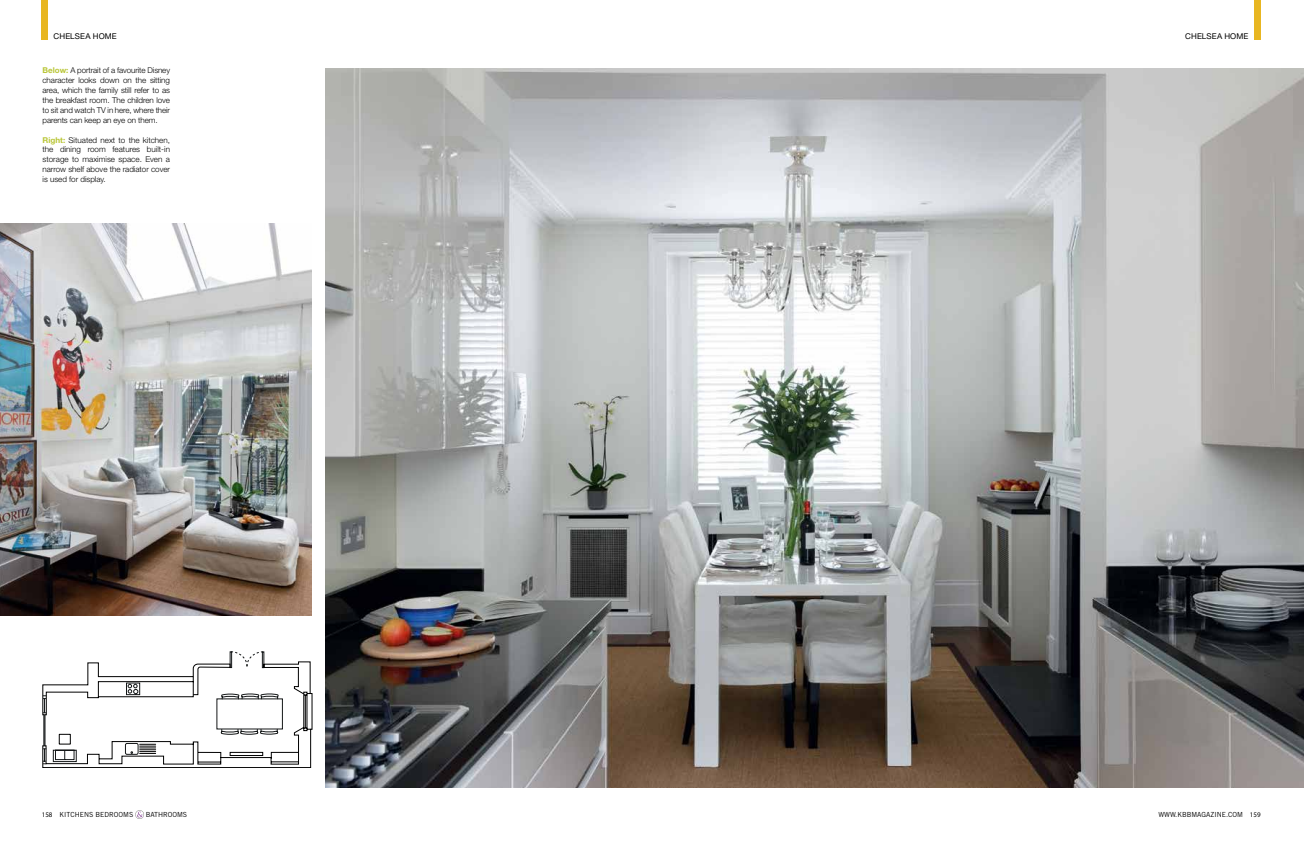
<style>
.page{position:relative;width:1304px;height:842px;background:#fff}
.page>*{position:absolute;margin:0;border:0;box-sizing:border-box;transform-origin:0 0}
.t1{font:300 8px/9.9px "Helvetica Neue LT";letter-spacing:-.01em;color:#000;text-align:justify}
.t2{font:8px "Helvetica Neue LT";letter-spacing:.015em;color:#000}
.t3{font:7px "Trade Gothic LT";color:#000}
.s1{font-weight:700;color:#b8c534}
.s2{font-family:"Myriad Pro"}
</style>
<div class="page">
<img style="left:326px;top:68px;width:977px;height:719px">
<svg style="left:43px;top:651px;width:269px;height:117px"></svg>
<img style="left:0;top:224px;width:312px;height:392px">
<div style="left:1255px;top:1px;width:6px;height:38px;background:#e8b621"></div>
<div style="left:42px;top:1px;width:6px;height:38px;background:#e8b621"></div>
<svg style="left:135px;top:810px;width:9px;height:9px"></svg>
<p class="t2" style="left:54px;top:31px;width:65px">CHELSEA HOME</p>
<p class="t2" style="left:1185px;top:31px;width:65px">CHELSEA HOME</p>
<p class="t1" style="left:43px;top:65px;width:129px"><span class="s1">Below:</span> A portrait of a favourite Disney character looks down on the sitting area, which the family still refer to as the breakfast room. The children love to sit and watch TV in here, where their parents can keep an eye on them.</p>
<p class="t1" style="left:43px;top:135px;width:129px"><span class="s1">Right:</span> Situated next to the kitchen, the dining room features built-in storage to maximise space. Even a narrow shelf above the radiator cover is used for display.</p>
<p class="t3" style="left:42px;top:810px;width:93px"><span class="s2">158</span> KITCHENS BEDROOMS</p>
<p class="t3" style="left:146px;top:810px;width:43px">BATHROOMS</p>
<p class="t3" style="left:1158px;top:810px;width:104px">WWW.KBBMAGAZINE.COM <span class="s2">159</span></p>
</div>
